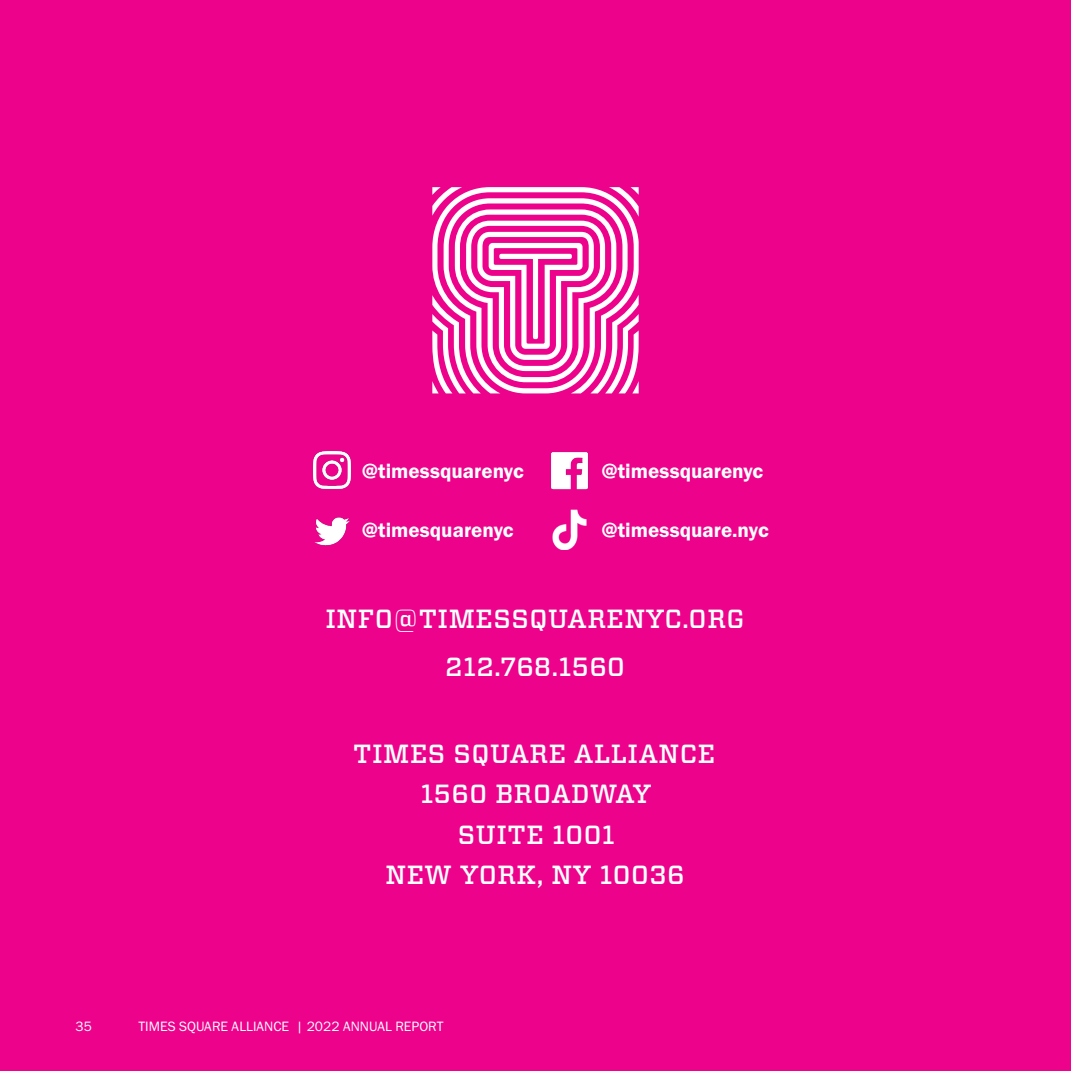
<style>
.page{position:relative;width:1071px;height:1071px;background:#ed028c}
.page>*{position:absolute;margin:0;border:0;box-sizing:border-box;transform-origin:0 0}
.TS_Subheader_Small{font:500 26.25px "Vitesse";letter-spacing:.02em;color:#fff}
.TS_Body_Medium{font:21px "Franklin Gothic URW Dem";color:#fff}
.t1{font:14px "Franklin Gothic URW Boo";color:#fff}
</style>
<div class="page">
<img style="left:315px;top:517px;width:34px;height:29px">
<img style="left:314px;top:451px;width:37px;height:37px">
<img style="left:552px;top:509px;width:35px;height:40px">
<img style="left:550px;top:451px;width:39px;height:39px">
<svg style="left:432px;top:187px;width:207px;height:206px"></svg>
<p class="TS_Body_Medium" style="left:362px;top:458px;width:163px">@timessquarenyc</p>
<p class="TS_Body_Medium" style="left:362px;top:517px;width:153px">@timesquarenyc</p>
<p class="TS_Body_Medium" style="left:601px;top:458px;width:163px">@timessquarenyc</p>
<p class="TS_Body_Medium" style="left:601px;top:517px;width:169px">@timessquare.nyc</p>
<p class="TS_Subheader_Small" style="left:325px;top:602px;width:421px">INFO@TIMESSQUARENYC.ORG</p>
<p class="TS_Subheader_Small" style="left:445px;top:649px;width:181px">212.768.1560</p>
<p class="TS_Subheader_Small" style="left:353px;top:737px;width:364px">TIMES SQUARE ALLIANCE</p>
<p class="TS_Subheader_Small" style="left:421px;top:777px;width:232px">1560 BROADWAY</p>
<p class="TS_Subheader_Small" style="left:458px;top:817px;width:158px">SUITE 1001</p>
<p class="TS_Subheader_Small" style="left:386px;top:857px;width:300px">NEW YORK, NY 10036</p>
<p class="t1" style="left:76px;top:1017px;width:18px">35</p>
<p class="t1" style="left:139px;top:1017px;width:306px">TIMES SQUARE ALLIANCE | 2022 ANNUAL REPORT</p>
</div>
